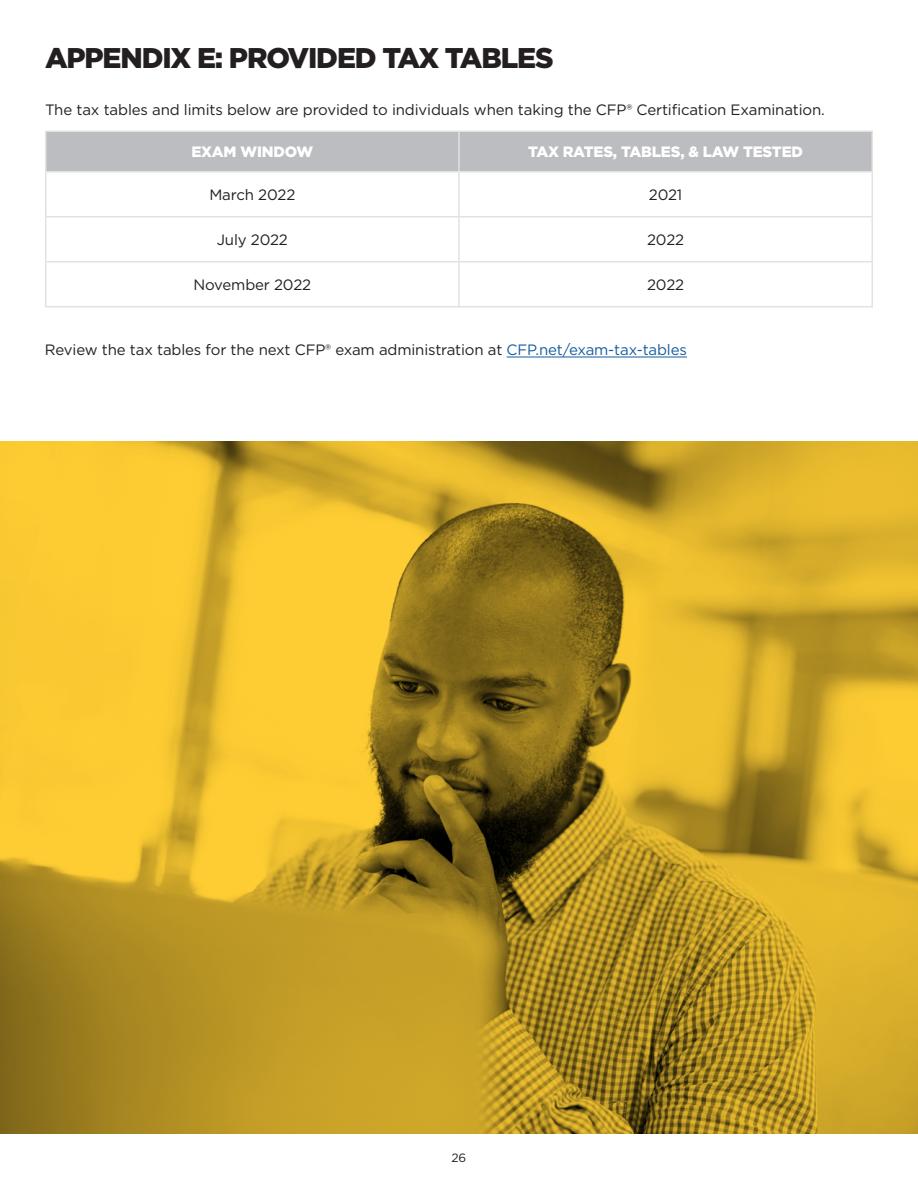
<style>
.page{position:relative;width:918px;height:1188px;background:#fff}
.page>*{position:absolute;margin:0;border:0;box-sizing:border-box;transform-origin:0 0}
.Section_Header{font:900 28.5px "Gotham";letter-spacing:-.04em;color:#231f20}
.Body_text{font:15px "Gotham";letter-spacing:-.01em;color:#231f20}
.Appendix_Subhead{font:900 15px "Gotham";letter-spacing:-.01em;color:#fff}
.t1{font:12px "Gotham";color:#231f20}
.s1{color:#175d9e}
</style>
<div class="page">
<img style="left:0;top:441px;width:918px;height:693px">
<hr style="left:507px;top:357px;width:180px;height:1px;background:#175d9e">
<div style="left:46px;top:132px;width:826px;height:39px;background:#bcbdc0"></div>
<hr style="left:45px;top:130px;width:414px;height:2px;background:#e2e2e1">
<hr style="left:45px;top:132px;width:1px;height:39px;background:#e2e2e1">
<hr style="left:459px;top:130px;width:414px;height:2px;background:#e2e2e1">
<hr style="left:458px;top:132px;width:2px;height:39px;background:#e2e2e1">
<hr style="left:872px;top:132px;width:1px;height:39px;background:#e2e2e1">
<hr style="left:45px;top:171px;width:414px;height:1px;background:#e2e2e1">
<hr style="left:45px;top:172px;width:1px;height:44px;background:#e2e2e1">
<hr style="left:459px;top:171px;width:414px;height:1px;background:#e2e2e1">
<hr style="left:458px;top:172px;width:2px;height:44px;background:#e2e2e1">
<hr style="left:872px;top:172px;width:1px;height:44px;background:#e2e2e1">
<hr style="left:45px;top:216px;width:414px;height:1px;background:#e2e2e1">
<hr style="left:45px;top:217px;width:1px;height:44px;background:#e2e2e1">
<hr style="left:459px;top:216px;width:414px;height:1px;background:#e2e2e1">
<hr style="left:458px;top:217px;width:2px;height:44px;background:#e2e2e1">
<hr style="left:872px;top:217px;width:1px;height:44px;background:#e2e2e1">
<hr style="left:45px;top:261px;width:414px;height:1px;background:#e2e2e1">
<hr style="left:45px;top:262px;width:1px;height:44px;background:#e2e2e1">
<hr style="left:459px;top:261px;width:414px;height:1px;background:#e2e2e1">
<hr style="left:458px;top:262px;width:2px;height:44px;background:#e2e2e1">
<hr style="left:872px;top:262px;width:1px;height:44px;background:#e2e2e1">
<hr style="left:45px;top:306px;width:414px;height:1px;background:#e2e2e1">
<hr style="left:459px;top:306px;width:414px;height:1px;background:#e2e2e1">
<p class="Section_Header" style="left:45px;top:38px;width:510px">APPENDIX E: PROVIDED TAX TABLES</p>
<p class="Body_text" style="left:45px;top:101px;width:781px">The tax tables and limits below are provided to individuals when taking the CFP® Certification Examination.</p>
<p class="Appendix_Subhead" style="left:191px;top:142px;width:123px">EXAM WINDOW</p>
<p class="Appendix_Subhead" style="left:528px;top:142px;width:276px">TAX RATES, TABLES, &amp; LAW TESTED</p>
<p class="Body_text" style="left:209px;top:185px;width:87px">March 2022</p>
<p class="Body_text" style="left:649px;top:185px;width:35px">2021</p>
<p class="Body_text" style="left:217px;top:230px;width:73px">July 2022</p>
<p class="Body_text" style="left:647px;top:230px;width:39px">2022</p>
<p class="Body_text" style="left:194px;top:275px;width:119px">November 2022</p>
<p class="Body_text" style="left:647px;top:275px;width:39px">2022</p>
<p class="Body_text" style="left:45px;top:341px;width:643px">Review the tax tables for the next CFP® exam administration at <span class="s1">CFP.net/exam-tax-tables</span></p>
<p class="t1" style="left:452px;top:1150px;width:16px">26</p>
</div>
